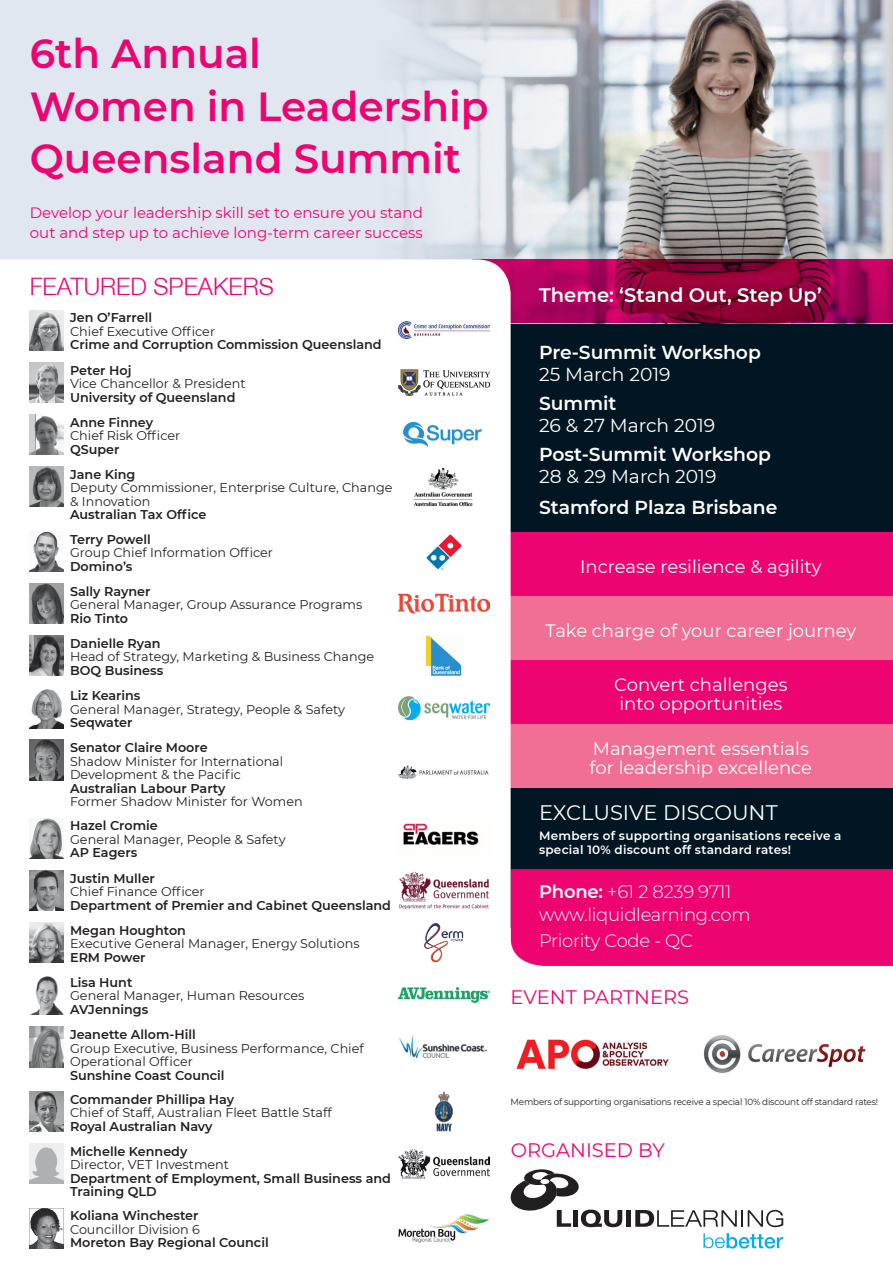
<style>
.page{position:relative;width:893px;height:1263px;background:#fff}
.page>*{position:absolute;margin:0;border:0;box-sizing:border-box;transform-origin:0 0}
.t1{font:600 40.5px/52.8px "Montserrat";color:#ed0471}
.t2{font:300 24px "Helvetica Neue";color:#ed0471}
.t3{font:21px "Montserrat";color:#fff}
.t4{font:19.5px "Montserrat";color:#ed0471}
.t5{font:600 19.5px "Montserrat";color:#fff}
.t6{font:600 18.75px "Montserrat";color:#fff}
.t7{font:18.75px "Montserrat";color:#fff}
.t8{font:18px/19.5px "Montserrat";color:#fff}
.t9{font:300 18px/22.5px "Montserrat";letter-spacing:-.015em;color:#fff}
.t10{font:15px/19.5px "Montserrat";color:#ed0471}
.t11{font:12.75px/13.5px "Montserrat";color:#231f20}
.t12{font:600 12.75px/25.2px "Montserrat";color:#231f20}
.t13{font:600 12px/14.4px "Montserrat";letter-spacing:.02em;color:#fff}
.t14{font:9px "Montserrat";letter-spacing:-.02em;color:#231f20}
.s1{font-weight:600}
</style>
<div class="page">
<div style="left:0;top:0;width:893px;height:928px;background:#011622"></div>
<div style="left:0;top:0;width:893px;height:323px;background:#e1e7f1"></div>
<img style="left:623px;top:0;width:270px;height:259px">
<svg style="left:400px;top:0;width:223px;height:259px"></svg>
<div style="left:511px;top:869px;width:382px;height:97px;background:#ed0471"></div>
<svg style="left:511px;top:259px;width:382px;height:64px;background:#980246"></svg>
<div style="left:511px;top:532px;width:382px;height:64px;background:#ed0471"></div>
<div style="left:511px;top:596px;width:382px;height:64px;background:#f16f95"></div>
<div style="left:511px;top:660px;width:382px;height:64px;background:#ed0471"></div>
<div style="left:511px;top:724px;width:382px;height:63px;background:#f16f95"></div>
<img style="left:516px;top:1039px;width:153px;height:30px">
<img style="left:703px;top:1035px;width:162px;height:38px">
<div style="left:0;top:259px;width:511px;height:990px;background:#fff"></div>
<div style="left:626px;top:1210px;width:5px;height:17px;background:#231f20"></div>
<svg style="left:635px;top:1210px;width:148px;height:17px"></svg>
<svg style="left:510px;top:1169px;width:112px;height:58px"></svg>
<svg style="left:703px;top:1233px;width:80px;height:15px"></svg>
<img style="left:30px;top:310px;width:33px;height:40px">
<img style="left:398px;top:321px;width:91px;height:18px">
<img style="left:30px;top:414px;width:33px;height:41px">
<img style="left:398px;top:414px;width:91px;height:41px">
<img style="left:30px;top:531px;width:33px;height:40px">
<img style="left:423px;top:531px;width:41px;height:40px">
<img style="left:30px;top:466px;width:33px;height:41px">
<img style="left:412px;top:466px;width:64px;height:41px">
<img style="left:30px;top:688px;width:33px;height:40px">
<img style="left:398px;top:697px;width:91px;height:22px">
<img style="left:30px;top:362px;width:33px;height:41px">
<img style="left:398px;top:369px;width:91px;height:26px">
<img style="left:30px;top:740px;width:33px;height:40px">
<img style="left:398px;top:753px;width:91px;height:40px">
<img style="left:30px;top:818px;width:33px;height:40px">
<img style="left:398px;top:818px;width:91px;height:40px">
<img style="left:30px;top:870px;width:33px;height:40px">
<img style="left:398px;top:870px;width:91px;height:40px">
<img style="left:30px;top:922px;width:33px;height:41px">
<img style="left:418px;top:922px;width:52px;height:41px">
<img style="left:30px;top:974px;width:33px;height:41px">
<img style="left:398px;top:987px;width:91px;height:15px">
<img style="left:30px;top:583px;width:33px;height:41px">
<img style="left:398px;top:583px;width:91px;height:41px">
<img style="left:30px;top:1027px;width:33px;height:40px">
<img style="left:398px;top:1029px;width:91px;height:36px">
<img style="left:30px;top:1091px;width:33px;height:41px">
<img style="left:433px;top:1091px;width:21px;height:41px">
<img style="left:30px;top:635px;width:33px;height:41px">
<img style="left:423px;top:635px;width:41px;height:41px">
<img style="left:30px;top:1143px;width:33px;height:41px">
<img style="left:398px;top:1149px;width:91px;height:29px">
<img style="left:30px;top:1208px;width:33px;height:40px">
<img style="left:398px;top:1208px;width:91px;height:40px">
<h1 class="t1" style="left:30px;top:25px;width:460px">6th Annual<br>Women in Leadership<br>Queensland Summit</h1>
<p class="t10" style="left:30px;top:202px;width:394px">Develop your leadership skill set to ensure you stand out and step up to achieve long-term career success</p>
<h2 class="t2" style="left:30px;top:271px;width:246px">FEATURED SPEAKERS</h2>
<p class="t12" style="left:70px;top:305px;width:84px">Jen O’Farrell</p>
<p class="t11" style="left:70px;top:324px;width:146px">Chief Executive Officer</p>
<p class="t12" style="left:70px;top:332px;width:313px">Crime and Corruption Commission Queensland</p>
<p class="t12" style="left:70px;top:357px;width:63px">Peter Hoj</p>
<p class="t11" style="left:70px;top:376px;width:177px">Vice Chancellor &amp; President</p>
<p class="t12" style="left:70px;top:384px;width:167px">University of Queensland</p>
<p class="t12" style="left:70px;top:409px;width:84px">Anne Finney</p>
<p class="t11" style="left:70px;top:428px;width:112px">Chief Risk Officer</p>
<p class="t12" style="left:70px;top:436px;width:51px">QSuper</p>
<p class="t12" style="left:70px;top:461px;width:67px">Jane King</p>
<p class="t11" style="left:70px;top:481px;width:324px">Deputy Commissioner, Enterprise Culture, Change &amp; Innovation</p>
<p class="t12" style="left:70px;top:502px;width:138px">Australian Tax Office</p>
<p class="t12" style="left:70px;top:526px;width:82px">Terry Powell</p>
<p class="t11" style="left:70px;top:545px;width:204px">Group Chief Information Officer</p>
<p class="t12" style="left:70px;top:553px;width:64px">Domino’s</p>
<p class="t12" style="left:70px;top:578px;width:82px">Sally Rayner</p>
<p class="t11" style="left:70px;top:597px;width:294px">General Manager, Group Assurance Programs</p>
<p class="t12" style="left:70px;top:605px;width:60px">Rio Tinto</p>
<p class="t12" style="left:70px;top:630px;width:92px">Danielle Ryan</p>
<p class="t11" style="left:70px;top:650px;width:305px">Head of Strategy, Marketing &amp; Business Change</p>
<p class="t12" style="left:70px;top:657px;width:95px">BOQ Business</p>
<p class="t12" style="left:70px;top:682px;width:72px">Liz Kearins</p>
<p class="t11" style="left:70px;top:702px;width:276px">General Manager, Strategy, People &amp; Safety</p>
<p class="t12" style="left:70px;top:709px;width:64px">Seqwater</p>
<p class="t12" style="left:70px;top:734px;width:139px">Senator Claire Moore</p>
<p class="t11" style="left:70px;top:754px;width:215px">Shadow Minister for International<br>Development &amp; the Pacific</p>
<p class="t12" style="left:70px;top:775px;width:157px">Australian Labour Party</p>
<p class="t11" style="left:70px;top:794px;width:234px">Former Shadow Minister for Women</p>
<p class="t12" style="left:70px;top:813px;width:89px">Hazel Cromie</p>
<p class="t11" style="left:70px;top:832px;width:217px">General Manager, People &amp; Safety</p>
<p class="t12" style="left:70px;top:840px;width:86px">AP Eagers<br>Justin Muller</p>
<p class="t11" style="left:70px;top:884px;width:136px">Chief Finance Officer</p>
<p class="t12" style="left:70px;top:892px;width:322px">Department of Premier and Cabinet Queensland<br>Megan Houghton</p>
<p class="t11" style="left:70px;top:936px;width:291px">Executive General Manager, Energy Solutions</p>
<p class="t12" style="left:70px;top:944px;width:77px">ERM Power<br>Lisa Hunt</p>
<p class="t11" style="left:70px;top:989px;width:236px">General Manager, Human Resources</p>
<p class="t12" style="left:70px;top:996px;width:80px">AVJennings</p>
<p class="t12" style="left:70px;top:1021px;width:127px">Jeanette Allom-Hill</p>
<p class="t11" style="left:70px;top:1041px;width:295px">Group Executive, Business Performance, Chief<br>Operational Officer</p>
<p class="t12" style="left:70px;top:1062px;width:166px;line-height:24.2px">Sunshine Coast Council<br>Commander Phillipa Hay</p>
<p class="t11" style="left:70px;top:1105px;width:263px">Chief of Staff, Australian Fleet Battle Staff</p>
<p class="t12" style="left:70px;top:1113px;width:144px">Royal Australian Navy</p>
<p class="t12" style="left:70px;top:1138px;width:119px">Michelle Kennedy</p>
<p class="t11" style="left:70px;top:1157px;width:160px">Director, VET Investment</p>
<p class="t12" style="left:70px;top:1171px;width:322px;line-height:13.5px">Department of Employment, Small Business and<br>Training QLD</p>
<p class="t12" style="left:70px;top:1203px;width:130px">Koliana Winchester</p>
<p class="t11" style="left:70px;top:1222px;width:131px">Councillor Division 6</p>
<p class="t12" style="left:70px;top:1230px;width:200px">Moreton Bay Regional Council</p>
<h3 class="t5" style="left:539px;top:281px;width:284px">Theme: ‘Stand Out, Step Up’</h3>
<h3 class="t6" style="left:539px;top:339px;width:223px">Pre-Summit Workshop</h3>
<h3 class="t7" style="left:539px;top:362px;width:133px">25 March 2019</h3>
<h3 class="t6" style="left:539px;top:390px;width:79px">Summit</h3>
<h3 class="t7" style="left:539px;top:413px;width:178px">26 &amp; 27 March 2019</h3>
<h3 class="t6" style="left:539px;top:441px;width:233px">Post-Summit Workshop</h3>
<h3 class="t7" style="left:539px;top:464px;width:179px">28 &amp; 29 March 2019</h3>
<h3 class="t6" style="left:539px;top:494px;width:240px">Stamford Plaza Brisbane</h3>
<h3 class="t8" style="left:580px;top:556px;width:243px">Increase resilience &amp; agility</h3>
<h3 class="t8" style="left:545px;top:620px;width:312px">Take charge of your career journey</h3>
<h3 class="t8" style="left:614px;top:674px;width:175px">Convert challenges into opportunities</h3>
<h3 class="t8" style="left:590px;top:738px;width:224px">Management essentials for leadership excellence</h3>
<h3 class="t3" style="left:539px;top:798px;width:240px">EXCLUSIVE DISCOUNT</h3>
<p class="t13" style="left:539px;top:828px;width:304px">Members of supporting organisations receive a special 10% discount off standard rates!</p>
<h3 class="t9" style="left:539px;top:880px;width:213px"><span class="s1">Phone:</span> +61 2 8239 9711 www.liquidlearning.com</h3>
<h3 class="t9" style="left:539px;top:929px;width:155px">Priority Code - QC</h3>
<h3 class="t4" style="left:511px;top:984px;width:180px">EVENT PARTNERS</h3>
<p class="t14" style="left:511px;top:1096px;width:369px">Members of supporting organisations receive a special 10% discount off standard rates!</p>
<h3 class="t4" style="left:511px;top:1137px;width:156px">ORGANISED BY</h3>
</div>
